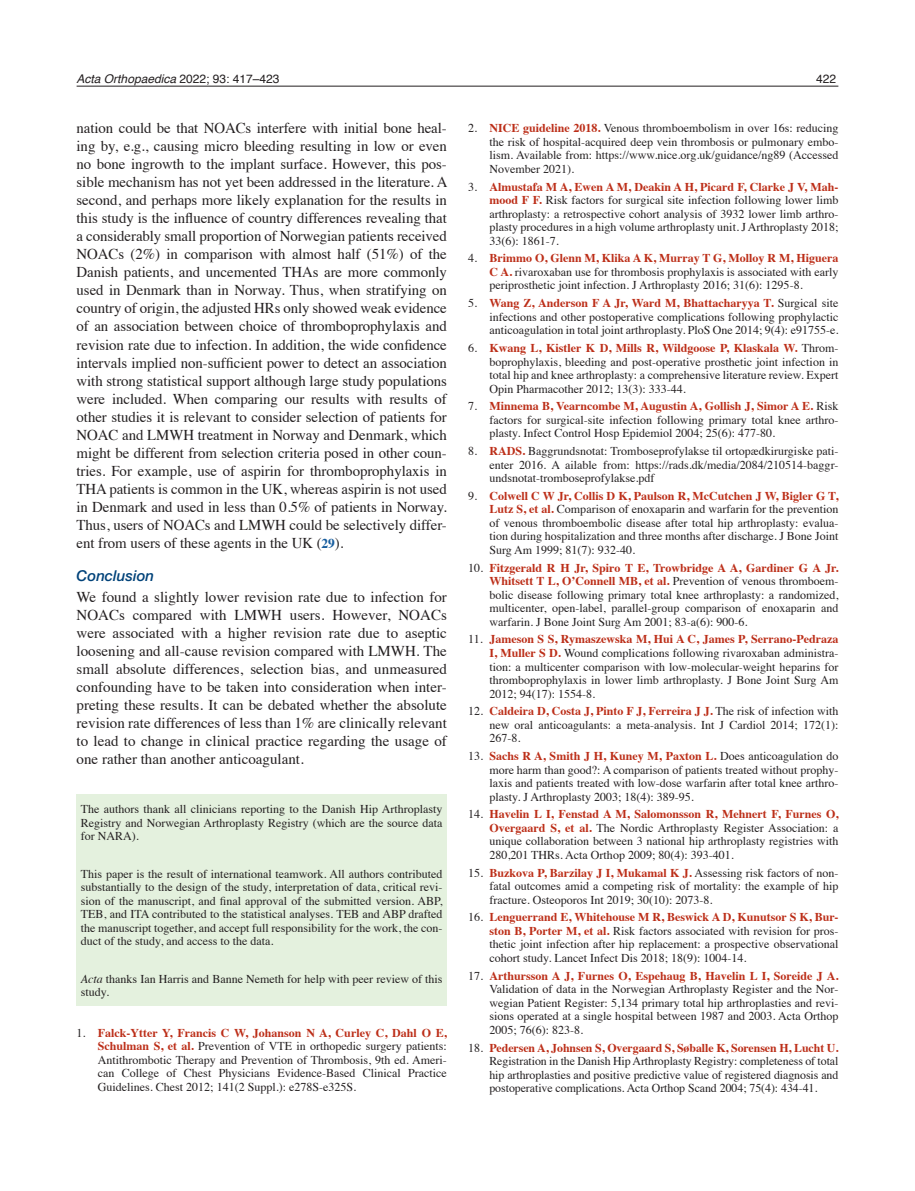
<style>
.page{position:relative;width:915px;height:1191px;background:#fff}
.page>*{position:absolute;margin:0;border:0;box-sizing:border-box;transform-origin:0 0}
.t1{font:15px/18px "Times";color:#231f20;text-align:justify}
.t2{font:italic 500 15px "Helvetica Neue LTW1 G";color:#004279}
.t3{font:12px/13.5px "Times";color:#231f20;text-align:justify}
.t4{font:italic 12px "Helvetica";color:#231f20}
.t5{font:12px "Helvetica";color:#231f20}
.s1{font-style:normal}
.s2{font-weight:700;font-size:13.5px;color:#175d9e}
.s3{font-style:italic}
.s4{font-weight:700;color:#bc2e18}
</style>
<div class="page">
<hr style="left:77px;top:86px;width:761px;height:1px;background:#231f20">
<div style="left:77px;top:794px;width:369px;height:211px;background:#e4f1de"></div>
<p class="t4" style="left:77px;top:70px;width:204px">Acta Orthopaedica <span class="s1">2022; 93: 417–423</span></p>
<p class="t5" style="left:816px;top:70px;width:22px">422</p>
<p class="t1" style="left:77px;top:118px;width:372px">nation could be that NOACs interfere with initial bone heal&shy;ing by, e.g., causing micro bleeding resulting in low or even no bone ingrowth to the implant surface. However, this pos&shy;sible mechanism has not yet been addressed in the literature. A second, and perhaps more likely explanation for the results in this study is the influence of country differences revealing that a considerably small proportion of Norwegian patients received NOACs (2%) in comparison with almost half (51%) of the Danish patients, and uncemented THAs are more commonly used in Denmark than in Norway. Thus, when stratifying on country of origin, the adjusted HRs only showed weak evidence of an association between choice of thromboprophylaxis and revision rate due to infection. In addition, the wide confidence intervals implied non-sufficient power to detect an association with strong statistical support although large study populations were included. When comparing our results with results of other studies it is relevant to consider selection of patients for NOAC and LMWH treatment in Norway and Denmark, which might be different from selection criteria posed in other coun&shy;tries. For example, use of aspirin for thromboprophylaxis in THA patients is common in the UK, whereas aspirin is not used in Denmark and used in less than 0.5% of patients in Norway.<br>Thus, users of NOACs and LMWH could be selectively differ&shy;ent from users of these agents in the UK (<span class="s2">29</span>).</p>
<p class="t2" style="left:77px;top:566px;width:79px">Conclusion</p>
<p class="t1" style="left:77px;top:586px;width:371px">We found a slightly lower revision rate due to infection for NOACs compared with LMWH users. However, NOACs were associated with a higher revision rate due to aseptic loosening and all-cause revision compared with LMWH. The small absolute differences, selection bias, and unmeasured confounding have to be taken into consideration when inter&shy;preting these results. It can be debated whether the absolute revision rate differences of less than 1% are clinically relevant to lead to change in clinical practice regarding the usage of one rather than another anticoagulant.</p>
<p class="t3" style="left:81px;top:801px;width:363px">The authors thank all clinicians reporting to the Danish Hip Arthroplasty Registry and Norwegian Arthroplasty Registry (which are the source data for NARA).</p>
<p class="t3" style="left:81px;top:866px;width:363px">This paper is the result of international teamwork. All authors contributed substantially to the design of the study, interpretation of data, critical revi&shy;sion of the manuscript, and final approval of the submitted version. ABP, TEB, and ITA contributed to the statistical analyses. TEB and ABP drafted the manuscript together, and accept full responsibility for the work, the con&shy;duct of the study, and access to the data.</p>
<p class="t3" style="left:81px;top:971px;width:363px"><span class="s3">Acta</span> thanks Ian Harris and Banne Nemeth for help with peer review of this study.</p>
<p class="t3" style="left:98px;top:1025px;width:350px;text-indent:-21px">1. <span class="s4">Falck-Ytter Y, Francis C W, Johanson N A, Curley C, Dahl O E, Schulman S, et al.</span> Prevention of VTE in orthopedic surgery patients:<br>Antithrombotic Therapy and Prevention of Thrombosis, 9th ed. Ameri&shy;can College of Chest Physicians Evidence-Based Clinical Practice Guidelines. Chest 2012; 141(2 Suppl.): e278S-e325S.</p>
<p class="t3" style="left:489px;top:120px;width:350px;text-indent:-21px">2. <span class="s4">NICE guideline 2018.</span> Venous thromboembolism in over 16s: reducing the risk of hospital-acquired deep vein thrombosis or pulmonary embo&shy;lism. Available from: https://www.nice.org.uk/guidance/ng89 (Accessed November 2021).</p>
<p class="t3" style="left:489px;top:179px;width:350px;text-indent:-21px">3. <span class="s4">Almustafa M A, Ewen A M, Deakin A H, Picard F, Clarke J V, Mah&shy;mood F F.</span> Risk factors for surgical site infection following lower limb arthroplasty: a retrospective cohort analysis of 3932 lower limb arthro&shy;plasty procedures in a high volume arthroplasty unit. J Arthroplasty 2018; 33(6): 1861-7.</p>
<p class="t3" style="left:489px;top:251px;width:350px;text-indent:-21px">4. <span class="s4">Brimmo O, Glenn M, Klika A K, Murray T G, Molloy R M, Higuera C A.</span> rivaroxaban use for thrombosis prophylaxis is associated with early periprosthetic joint infection. J Arthroplasty 2016; 31(6): 1295-8.</p>
<p class="t3" style="left:489px;top:295px;width:350px;text-indent:-21px">5. <span class="s4">Wang Z, Anderson F A Jr, Ward M, Bhattacharyya T.</span> Surgical site infections and other postoperative complications following prophylactic anticoagulation in total joint arthroplasty. PloS One 2014; 9(4): e91755-e.</p>
<p class="t3" style="left:489px;top:340px;width:350px;text-indent:-21px">6. <span class="s4">Kwang L, Kistler K D, Mills R, Wildgoose P, Klaskala W.</span> Throm&shy;boprophylaxis, bleeding and post-operative prosthetic joint infection in total hip and knee arthroplasty: a comprehensive literature review. Expert Opin Pharmacother 2012; 13(3): 333-44.</p>
<p class="t3" style="left:489px;top:398px;width:350px;text-indent:-21px">7. <span class="s4">Minnema B, Vearncombe M, Augustin A, Gollish J, Simor A E.</span> Risk factors for surgical-site infection following primary total knee arthro&shy;plasty. Infect Control Hosp Epidemiol 2004; 25(6): 477-80.</p>
<p class="t3" style="left:489px;top:443px;width:350px;text-indent:-21px">8. <span class="s4">RADS.</span> Baggrundsnotat: Tromboseprofylakse til ortopædkirurgiske pati&shy;enter 2016. A ailable from: https://rads.dk/media/2084/210514-baggr&shy;undsnotat-tromboseprofylakse.pdf</p>
<p class="t3" style="left:489px;top:488px;width:350px;text-indent:-21px">9. <span class="s4">Colwell C W Jr, Collis D K, Paulson R, McCutchen J W, Bigler G T, Lutz S, et al.</span> Comparison of enoxaparin and warfarin for the prevention of venous thromboembolic disease after total hip arthroplasty: evalua&shy;tion during hospitalization and three months after discharge. J Bone Joint Surg Am 1999; 81(7): 932-40.</p>
<p class="t3" style="left:489px;top:560px;width:350px;text-indent:-21px">10. <span class="s4">Fitzgerald R H Jr, Spiro T E, Trowbridge A A, Gardiner G A Jr.<br>Whitsett T L, O’Connell MB, et al.</span> Prevention of venous thromboem&shy;bolic disease following primary total knee arthroplasty: a randomized, multicenter, open-label, parallel-group comparison of enoxaparin and warfarin. J Bone Joint Surg Am 2001; 83-a(6): 900-6.</p>
<p class="t3" style="left:489px;top:631px;width:350px;text-indent:-21px">11. <span class="s4">Jameson S S, Rymaszewska M, Hui A C, James P, Serrano-Pedraza I, Muller S D.</span> Wound complications following rivaroxaban administra&shy;tion: a multicenter comparison with low-molecular-weight heparins for thromboprophylaxis in lower limb arthroplasty. J Bone Joint Surg Am 2012; 94(17): 1554-8.</p>
<p class="t3" style="left:489px;top:703px;width:350px;text-indent:-21px">12. <span class="s4">Caldeira D, Costa J, Pinto F J, Ferreira J J.</span> The risk of infection with new oral anticoagulants: a meta-analysis. Int J Cardiol 2014; 172(1):<br>267-8.</p>
<p class="t3" style="left:489px;top:748px;width:350px;text-indent:-21px">13. <span class="s4">Sachs R A, Smith J H, Kuney M, Paxton L.</span> Does anticoagulation do more harm than good?: A comparison of patients treated without prophy&shy;laxis and patients treated with low-dose warfarin after total knee arthro&shy;plasty. J Arthroplasty 2003; 18(4): 389-95.</p>
<p class="t3" style="left:489px;top:806px;width:350px;text-indent:-21px">14. <span class="s4">Havelin L I, Fenstad A M, Salomonsson R, Mehnert F, Furnes O, Overgaard S, et al.</span> The Nordic Arthroplasty Register Association: a unique collaboration between 3 national hip arthroplasty registries with 280,201 THRs. Acta Orthop 2009; 80(4): 393-401.</p>
<p class="t3" style="left:489px;top:865px;width:350px;text-indent:-21px">15. <span class="s4">Buzkova P, Barzilay J I, Mukamal K J.</span> Assessing risk factors of non&shy;fatal outcomes amid a competing risk of mortality: the example of hip fracture. Osteoporos Int 2019; 30(10): 2073-8.</p>
<p class="t3" style="left:489px;top:909px;width:350px;text-indent:-21px">16. <span class="s4">Lenguerrand E, Whitehouse M R, Beswick A D, Kunutsor S K, Bur&shy;ston B, Porter M, et al.</span> Risk factors associated with revision for pros&shy;thetic joint infection after hip replacement: a prospective observational cohort study. Lancet Infect Dis 2018; 18(9): 1004-14.</p>
<p class="t3" style="left:489px;top:968px;width:350px;text-indent:-21px">17. <span class="s4">Arthursson A J, Furnes O, Espehaug B, Havelin L I, Soreide J A.<br></span>Validation of data in the Norwegian Arthroplasty Register and the Nor&shy;wegian Patient Register: 5,134 primary total hip arthroplasties and revi&shy;sions operated at a single hospital between 1987 and 2003. Acta Orthop 2005; 76(6): 823-8.</p>
<p class="t3" style="left:489px;top:1039px;width:350px;text-indent:-21px">18. <span class="s4">Pedersen A, Johnsen S, Overgaard S, Søballe K, Sorensen H, Lucht U.<br></span>Registration in the Danish Hip Arthroplasty Registry: completeness of total hip arthroplasties and positive predictive value of registered diagnosis and postoperative complications. Acta Orthop Scand 2004; 75(4): 434-41.</p>
</div>
